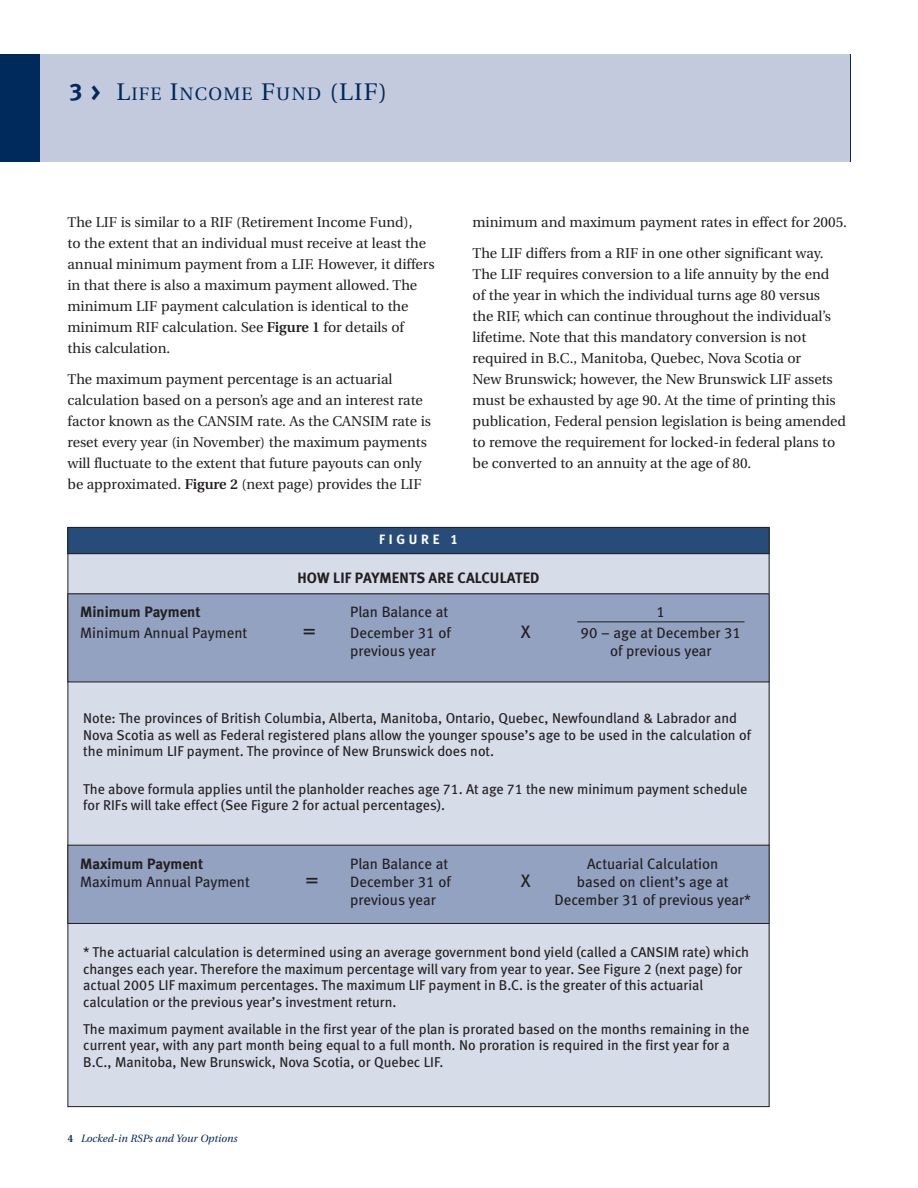
<style>
.page{position:relative;width:918px;height:1188px;background:#fff}
.page>*{position:absolute;margin:0;border:0;box-sizing:border-box;transform-origin:0 0}
.t1{font:21px "Meta Book LF";color:#231f20}
.t2{font:18px "Utopia";letter-spacing:.07em;color:#00295c}
.t3{font:18px "Meta Book LF";color:#231f20}
.t4{font:15px "Meta Book LF";color:#231f20}
.t5{font:15px "Meta Bold LF";color:#231f20}
.t6{font:14.25px/21px "Utopia";color:#231f20}
.t7{font:14.25px/16.5px "Meta Book LF";color:#231f20}
.t8{font:13.5px "Meta Bold LF";letter-spacing:.28em;color:#fff}
.t9{font:italic 10.5px "Utopia";color:#00295c}
.s1{font-family:"Meta Bold LF";font-size:24px}
.s2{font-size:24px}
.s3{font-weight:600}
.s4{font-weight:600;font-style:normal}
</style>
<div class="page">
<div style="left:0;top:54px;width:850px;height:108px;background:#00295c"></div>
<div style="left:40px;top:54px;width:810px;height:108px;background:#c3cadd"></div>
<div style="left:68px;top:527px;width:701px;height:580px;background:#d6dce8"></div>
<div style="left:68px;top:527px;width:701px;height:27px;background:#274c7a"></div>
<div style="left:68px;top:527px;width:701px;height:27px;border:1px solid #231f20"></div>
<div style="left:68px;top:594px;width:701px;height:88px;background:#93a2c1"></div>
<div style="left:68px;top:593px;width:702px;height:89px;border:1px solid #231f20"></div>
<svg style="left:67px;top:621px;width:703px;height:303px"></svg>
<p class="t2" style="left:69px;top:87px;width:320px"><span class="s1">3 &gt;</span> <span class="s2">L</span>IFE <span class="s2">I</span>NCOME <span class="s2">F</span>UND <span class="s2">(LIF)</span></p>
<p class="t6" style="left:68px;top:213px;width:369px">The LIF is similar to a RIF (Retirement Income Fund),<br>to the extent that an individual must receive at least the annual minimum payment from a LIF. However, it differs in that there is also a maximum payment allowed. The minimum LIF payment calculation is identical to the minimum RIF calculation. See <span class="s3">Figure 1</span> for details of<br>this calculation.</p>
<p class="t6" style="left:68px;top:370px;width:365px">The maximum payment percentage is an actuarial calculation based on a person’s age and an interest rate factor known as the CANSIM rate. As the CANSIM rate is reset every year (in November) the maximum payments will fluctuate to the extent that future payouts can only be approximated. <span class="s3">Figure 2</span> (next page) provides the LIF</p>
<p class="t6" style="left:472px;top:213px;width:376px">minimum and maximum payment rates in effect for 2005.</p>
<p class="t6" style="left:472px;top:244px;width:375px">The LIF differs from a RIF in one other significant way.<br>The LIF requires conversion to a life annuity by the end<br>of the year in which the individual turns age 80 versus<br>the RIF, which can continue throughout the individual’s lifetime. Note that this mandatory conversion is not required in B.C., Manitoba, Quebec, Nova Scotia or<br>New Brunswick; however, the New Brunswick LIF assets must be exhausted by age 90. At the time of printing this publication, Federal pension legislation is being amended to remove the requirement for locked-in federal plans to be converted to an annuity at the age of 80.</p>
<p class="t8" style="left:379px;top:534px;width:80px">FIGURE 1</p>
<p class="t5" style="left:297px;top:572px;width:244px">HOW LIF PAYMENTS ARE CALCULATED</p>
<p class="t5" style="left:80px;top:607px;width:122px">Minimum Payment</p>
<p class="t4" style="left:350px;top:607px;width:100px">Plan Balance at</p>
<p class="t4" style="left:657px;top:607px;width:10px">1</p>
<p class="t4" style="left:80px;top:628px;width:169px">Minimum Annual Payment</p>
<h1 class="t1" style="left:303px;top:623px;width:15px">=</h1>
<p class="t4" style="left:350px;top:628px;width:102px">December 31 of</p>
<p class="t3" style="left:521px;top:625px;width:11px">X</p>
<p class="t4" style="left:581px;top:628px;width:162px">90 – age at December 31</p>
<p class="t4" style="left:350px;top:646px;width:87px">previous year</p>
<p class="t4" style="left:610px;top:646px;width:103px">of previous year</p>
<p class="t7" style="left:83px;top:711px;width:669px">Note: The provinces of British Columbia, Alberta, Manitoba, Ontario, Quebec, Newfoundland &amp; Labrador and<br>Nova Scotia as well as Federal registered plans allow the younger spouse’s age to be used in the calculation of the minimum LIF payment. The province of New Brunswick does not.</p>
<p class="t7" style="left:83px;top:782px;width:666px">The above formula applies until the planholder reaches age 71. At age 71 the new minimum payment schedule for RIFs will take effect (See Figure 2 for actual percentages).</p>
<p class="t5" style="left:80px;top:858px;width:124px">Maximum Payment</p>
<p class="t4" style="left:350px;top:858px;width:99px">Plan Balance at</p>
<p class="t4" style="left:587px;top:858px;width:133px">Actuarial Calculation</p>
<p class="t4" style="left:80px;top:876px;width:171px">Maximum Annual Payment</p>
<h1 class="t1" style="left:305px;top:872px;width:15px">=</h1>
<p class="t4" style="left:350px;top:876px;width:102px">December 31 of</p>
<p class="t3" style="left:521px;top:874px;width:11px">X</p>
<p class="t4" style="left:577px;top:876px;width:153px">based on client’s age at</p>
<p class="t4" style="left:350px;top:894px;width:87px">previous year</p>
<p class="t4" style="left:555px;top:894px;width:198px">December 31 of previous year*</p>
<p class="t7" style="left:83px;top:945px;width:667px">* The actuarial calculation is determined using an average government bond yield (called a CANSIM rate) which changes each year. Therefore the maximum percentage will vary from year to year. See Figure 2 (next page) for actual 2005 LIF maximum percentages. The maximum LIF payment in B.C. is the greater of this actuarial calculation or the previous year’s investment return.</p>
<p class="t7" style="left:83px;top:1022px;width:668px">The maximum payment available in the first year of the plan is prorated based on the months remaining in the current year, with any part month being equal to a full month. No proration is required in the first year for a<br>B.C., Manitoba, New Brunswick, Nova Scotia, or Quebec LIF.</p>
<p class="t9" style="left:68px;top:1135px;width:172px"><span class="s4">4</span> Locked-in RSPs and Your Options</p>
</div>
